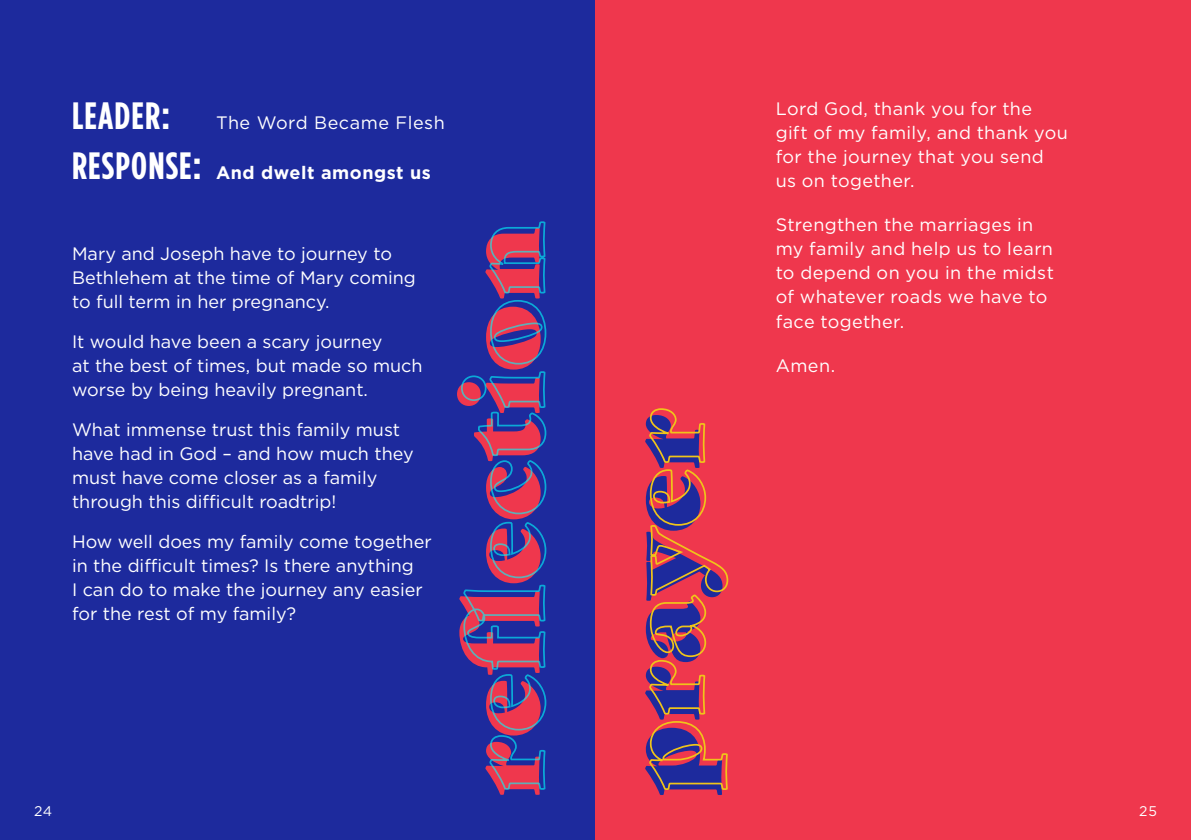
<style>
.page{position:relative;width:1191px;height:840px;background:#fff}
.page>*{position:absolute;margin:0;border:0;box-sizing:border-box;transform-origin:0 0}
.t1{font:103.4px "Gastromond";letter-spacing:.04em;color:#ef374d}
.t2{font:103.4px "Gastromond";letter-spacing:.04em;color:#1d2a9d}
.t3{font:18px/24px "Gotham";color:#fff}
.t4{font:18px/24px "Gotham";letter-spacing:.02em;color:#fff}
.t5{font:18px/24px "Gotham";letter-spacing:.025em;color:#fff}
.t6{font:700 18px "Gotham";letter-spacing:.03em;color:#fff}
.t7{font:18px "Gotham";letter-spacing:.03em;color:#fff}
.t8{font:14px "Gotham";color:#fff}
.s1{font-family:"Gotham Condensed";font-weight:700;font-size:38px}
.s2{font-family:"Gotham Condensed";font-size:38px}
</style>
<div class="page">
<div style="left:0;top:0;width:595px;height:839px;background:#1d2a9d"></div>
<div style="left:595px;top:0;width:596px;height:839px;background:#ef374d"></div>
<svg style="left:461px;top:221px;width:86px;height:569px"></svg>
<svg style="left:649px;top:408px;width:80px;height:382px"></svg>
<p class="t7" style="left:72px;top:112px;width:374px"><span class="s1">LEADER:</span> The Word Became Flesh</p>
<p class="t6" style="left:72px;top:162px;width:360px"><span class="s2">RESPONSE:</span> And dwelt amongst us</p>
<p class="t3" style="left:72px;top:241px;width:345px">Mary and Joseph have to journey to<br>Bethlehem at the time of Mary coming to full term in her pregnancy.</p>
<p class="t3" style="left:72px;top:329px;width:352px">It would have been a scary journey<br>at the best of times, but made so much worse by being heavily pregnant.</p>
<p class="t3" style="left:72px;top:417px;width:343px">What immense trust this family must have had in God – and how much they must have come closer as a family through this difficult roadtrip!</p>
<p class="t3" style="left:72px;top:529px;width:361px">How well does my family come together in the difficult times? Is there anything<br>I can do to make the journey any easier for the rest of my family?</p>
<p class="t1" style="left:421px;top:795px;width:570px;rotate:-90deg">reflection</p>
<p class="t2" style="left:580px;top:795px;width:382px;rotate:-90deg">prayer</p>
<p class="t5" style="left:775px;top:96px;width:294px">Lord God, thank you for the gift of my family, and thank you for the journey that you send us on together.</p>
<p class="t4" style="left:775px;top:212px;width:280px">Strengthen the marriages in my family and help us to learn to depend on you in the midst of whatever roads we have to face together.</p>
<p class="t3" style="left:775px;top:352px;width:61px">Amen.</p>
<p class="t8" style="left:34px;top:803px;width:20px">24</p>
<p class="t8" style="left:1139px;top:803px;width:19px">25</p>
</div>
